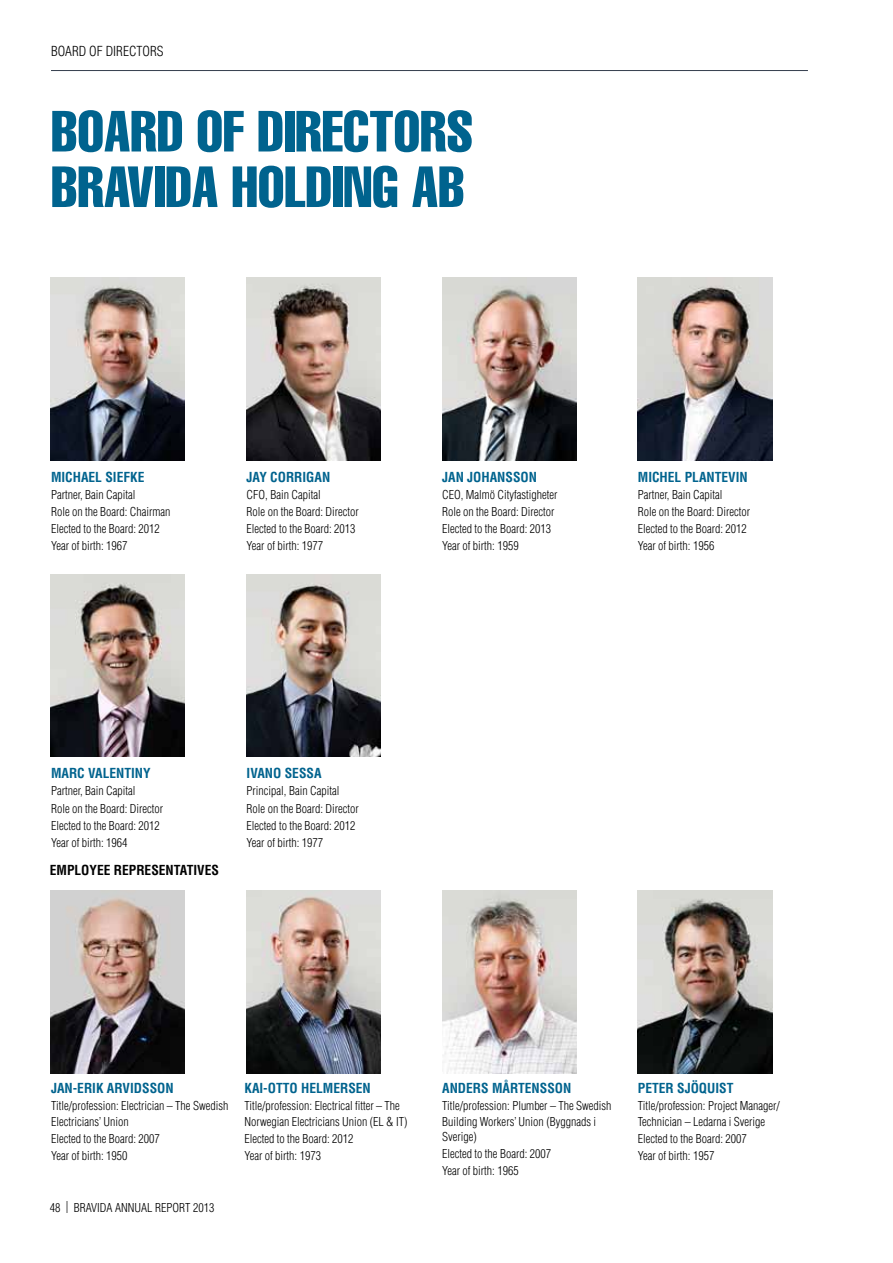
<style>
.page{position:relative;width:893px;height:1263px;background:#fff}
.page>*{position:absolute;margin:0;border:0;box-sizing:border-box;transform-origin:0 0}
.t1{font:57px/55.5px "Helvetica LT Std Comp";color:#00638e}
.t2{font:700 condensed 13.5px "Helvetica LT Std";color:#00638e}
.t3{font:700 condensed 13.5px "Helvetica LT Std";color:#000}
.t4{font:300 condensed 13.5px "Helvetica LT Std";color:#000}
.t5{font:300 condensed 12px/17.1px "Helvetica LT Std";color:#000}
</style>
<div class="page">
<hr style="left:51px;top:70px;width:757px;height:1px;background:#343e4d">
<img style="left:51px;top:277px;width:134px;height:183px">
<img style="left:246px;top:277px;width:135px;height:183px">
<img style="left:442px;top:277px;width:134px;height:183px">
<img style="left:638px;top:277px;width:134px;height:183px">
<img style="left:51px;top:574px;width:134px;height:183px">
<img style="left:247px;top:574px;width:134px;height:183px">
<img style="left:51px;top:891px;width:134px;height:183px">
<img style="left:246px;top:890px;width:135px;height:183px">
<img style="left:442px;top:890px;width:134px;height:183px">
<img style="left:638px;top:890px;width:134px;height:183px">
<p class="t4" style="left:51px;top:43px;width:113px">Board of Di rectors</p>
<h1 class="t1" style="left:51px;top:103px;width:423px">BOARD OF DIRECTORS<br>BRAVIDA HOLDING AB</h1>
<p class="t2" style="left:51px;top:468px;width:19px">MICHAEL</p>
<p class="t2" style="left:105px;top:468px;width:15px">SIEFKE</p>
<p class="t5" style="left:51px;top:486px;width:121px">Partner, Bain Capital<br>Role on the Board: Chairman<br>Elected to the Board: 2012<br>Year of birth: 1967</p>
<p class="t2" style="left:247px;top:468px;width:40px">JAY CORRIGAN</p>
<p class="t5" style="left:247px;top:486px;width:114px">CFO, Bain Capital<br>Role on the Board: Director<br>Elected to the Board: 2013<br>Year of birth: 1977</p>
<p class="t2" style="left:442px;top:468px;width:40px">JAN JOHANSSON</p>
<p class="t5" style="left:442px;top:486px;width:117px">CEO , Malmö Cityfastigheter<br>Role on the Board: Director<br>Elected to the Board: 2013<br>Year of birth: 1959</p>
<p class="t2" style="left:638px;top:468px;width:18px">MICHEL</p>
<p class="t2" style="left:685px;top:468px;width:16px">PLANTEVIN</p>
<p class="t5" style="left:638px;top:486px;width:114px">Partner, Bain Capital<br>Role on the Board: Director<br>Elected to the Board: 2012<br>Year of birth: 1956</p>
<p class="t2" style="left:51px;top:765px;width:20px">MARC</p>
<p class="t2" style="left:88px;top:765px;width:15px">VALENTINY</p>
<p class="t5" style="left:51px;top:782px;width:114px">Partner, Bain Capital<br>Role on the Board: Director<br>Elected to the Board: 2012<br>Year of birth: 1964</p>
<p class="t3" style="left:50px;top:862px;width:16px">EMPLOYEE</p>
<p class="t3" style="left:114px;top:862px;width:8px">REPRESENTATIVES</p>
<p class="t2" style="left:247px;top:765px;width:13px">IVANO</p>
<p class="t2" style="left:285px;top:765px;width:16px">SESSA</p>
<p class="t5" style="left:247px;top:782px;width:114px">Principal, Bain Capital<br>Role on the Board: Director<br>Elected to the Board: 2012<br>Year of birth: 1977</p>
<p class="t2" style="left:51px;top:1080px;width:72px">JAN-ERIK ARVIDSSON</p>
<p class="t5" style="left:51px;top:1098px;width:179px;line-height:15px">Title/profession: Electrician – The Swedish<br>Electricians’ Union</p>
<p class="t5" style="left:51px;top:1130px;width:110px">Elected to the Board: 2007<br>Year of birth: 1950</p>
<p class="t5" style="left:50px;top:1199px;width:73px">48 | BRAVIDA ANNUAL</p>
<p class="t5" style="left:155px;top:1199px;width:7px">REPORT</p>
<p class="t5" style="left:193px;top:1199px;width:23px">2013</p>
<p class="t2" style="left:244px;top:1080px;width:40px">KAI-OTTO</p>
<p class="t2" style="left:301px;top:1080px;width:17px">HELMERSEN</p>
<p class="t5" style="left:244px;top:1098px;width:164px;line-height:15px">Title/profession: Electrical fitter – The<br>Norwegian Electricians Union (EL &amp; IT)</p>
<p class="t5" style="left:244px;top:1130px;width:110px">Elected to the Board: 2012<br>Year of birth: 1973</p>
<p class="t2" style="left:442px;top:1080px;width:16px">ANDERS</p>
<p class="t2" style="left:492px;top:1080px;width:27px">MÅRTENSSON</p>
<p class="t5" style="left:442px;top:1098px;width:171px;line-height:15px">Title/profession: Plumber – The Swedish<br>Building Workers’ Union (Byggnads i<br>Sverige)</p>
<p class="t5" style="left:442px;top:1145px;width:110px">Elected to the Board: 2007<br>Year of birth: 1965</p>
<p class="t2" style="left:638px;top:1080px;width:16px">PETER</p>
<p class="t2" style="left:677px;top:1080px;width:30px">SJÖQUIST</p>
<p class="t5" style="left:638px;top:1098px;width:143px;line-height:15px">Title/profession: Project Manager/<br>Technician – Ledarna i Sverige</p>
<p class="t5" style="left:638px;top:1130px;width:110px">Elected to the Board: 2007<br>Year of birth: 1957</p>
</div>
